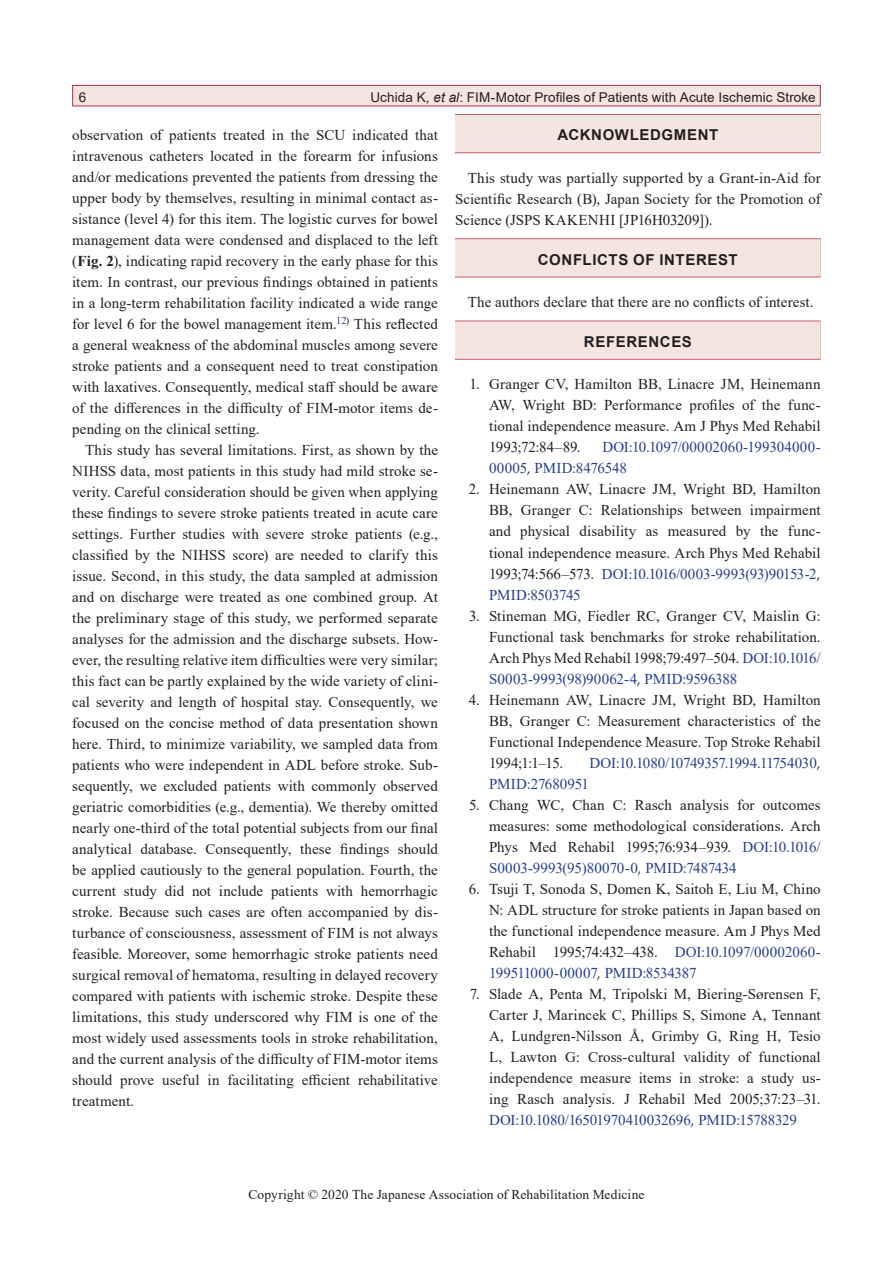
<style>
.page{position:relative;width:893px;height:1263px;background:#fff}
.page>*{position:absolute;margin:0;border:0;box-sizing:border-box;transform-origin:0 0}
.t1{font:15px/21px "Times New Roman";color:#231f20;text-align:justify}
.t2{font:15px/21px "Times New Roman";color:#253f8e}
.t3{font:700 15px "Arial";letter-spacing:.04em;color:#231f20}
.t4{font:13.5px "Arial";letter-spacing:.01em;color:#231f20}
.t5{font:13.5px "Times New Roman";letter-spacing:.005em;color:#231f20}
.s1{font-style:italic}
.s2{font-weight:700}
.s3{font-family:"Optima LT Std";color:#231f20}
.s4{color:#253f8e}
.s5{font-family:"Optima LT Std"}
</style>
<div class="page">
<svg style="left:455px;top:114px;width:366px;height:39px"></svg>
<div style="left:455px;top:115px;width:366px;height:37px;background:#f5e5e0"></div>
<div style="left:455px;top:238px;width:366px;height:39px;background:#d4828e"></div>
<div style="left:455px;top:239px;width:366px;height:38px;background:#f5e5e0"></div>
<div style="left:455px;top:321px;width:366px;height:39px;background:#d17986"></div>
<div style="left:455px;top:321px;width:366px;height:38px;background:#f5e5e0"></div>
<div style="left:72px;top:85px;width:749px;height:21px;background:#f5e5e0;border:1px solid #b72b40"></div>
<p class="t4" style="left:79px;top:87px;width:9px">6</p>
<p class="t4" style="left:370px;top:88px;width:447px">Uchida K<span class="s1">, et al</span>: FIM-Motor Profiles of Patients with Acute Ischemic Stroke</p>
<p class="t1" style="left:72px;top:124px;width:367px">observation of patients treated in the SCU indicated that intravenous catheters located in the forearm for infusions and/or medications prevented the patients from dressing the upper body by themselves, resulting in minimal contact as&shy;sistance (level 4) for this item. The logistic curves for bowel management data were condensed and displaced to the left (<span class="s2">Fig. 2</span>), indicating rapid recovery in the early phase for this item. In contrast, our previous findings obtained in patients in a long-term rehabilitation facility indicated a wide range for level 6 for the bowel management item.<sup>12</sup><sup>)</sup> This reflected a general weakness of the abdominal muscles among severe stroke patients and a consequent need to treat constipation with laxatives. Consequently, medical staff should be aware of the differences in the difficulty of FIM-motor items de&shy;pending on the clinical setting.</p>
<p class="t1" style="left:72px;top:439px;width:367px;text-indent:13px">This study has several limitations. First, as shown by the NIHSS data, most patients in this study had mild stroke se&shy;verity. Careful consideration should be given when applying these findings to severe stroke patients treated in acute care settings. Further studies with severe stroke patients (e.g., classified by the NIHSS score) are needed to clarify this issue. Second, in this study, the data sampled at admission and on discharge were treated as one combined group. At the preliminary stage of this study, we performed separate analyses for the admission and the discharge subsets. How&shy;ever, the resulting relative item difficulties were very similar; this fact can be partly explained by the wide variety of clini&shy;cal severity and length of hospital stay. Consequently, we focused on the concise method of data presentation shown here. Third, to minimize variability, we sampled data from patients who were independent in ADL before stroke. Sub&shy;sequently, we excluded patients with commonly observed geriatric comorbidities (e.g., dementia). We thereby omitted nearly one-third of the total potential subjects from our final analytical database. Consequently, these findings should be applied cautiously to the general population. Fourth, the current study did not include patients with hemorrhagic stroke. Because such cases are often accompanied by dis&shy;turbance of consciousness, assessment of FIM is not always feasible. Moreover, some hemorrhagic stroke patients need surgical removal of hematoma, resulting in delayed recovery compared with patients with ischemic stroke. Despite these limitations, this study underscored why FIM is one of the most widely used assessments tools in stroke rehabilitation, and the current analysis of the difficulty of FIM-motor items should prove useful in facilitating efficient rehabilitative treatment.</p>
<p class="t3" style="left:557px;top:125px;width:162px">ACKNOWLEDGMENT</p>
<p class="t1" style="left:455px;top:167px;width:367px;text-indent:13px">This study was partially supported by a Grant-in-Aid for Scientific Research (B), Japan Society for the Promotion of Science (JSPS KAKENHI [JP16H03209]).</p>
<p class="t3" style="left:538px;top:249px;width:201px">CONFLICTS OF INTEREST</p>
<p class="t1" style="left:468px;top:291px;width:347px">The authors declare that there are no conflicts of interest.</p>
<p class="t3" style="left:584px;top:331px;width:109px">REFERENCES</p>
<p class="t1" style="left:489px;top:373px;width:333px;text-indent:-20px">1. Granger CV, Hamilton BB, Linacre JM, Heinemann AW, Wright BD: Performance profiles of the func&shy;tional independence measure. Am J Phys Med Rehabil 1993;72:84–89.</p>
<p class="t2" style="left:489px;top:436px;width:333px;text-indent:113px">DOI:10.1097/00002060-199304000-<br>00005<span class="s3">,</span> PMID:8476548</p>
<p class="t1" style="left:489px;top:478px;width:333px;text-indent:-20px">2. Heinemann AW, Linacre JM, Wright BD, Hamilton BB, Granger C: Relationships between impairment and physical disability as measured by the func&shy;tional independence measure. Arch Phys Med Rehabil 1993;74:566–573. <span class="s4">DOI:10.1016/0003-9993(93)90153-2</span><span class="s5">, </span><span class="s4">PMID:8503745</span></p>
<p class="t1" style="left:489px;top:604px;width:333px;text-indent:-20px">3. Stineman MG, Fiedler RC, Granger CV, Maislin G:<br>Functional task benchmarks for stroke rehabilitation.<br>Arch Phys Med Rehabil 1998;79:497–504. <span class="s4">DOI:10.1016/ S0003-9993(98)90062-4</span><span class="s5">,</span> <span class="s4">PMID:9596388</span></p>
<p class="t1" style="left:489px;top:688px;width:333px;text-indent:-20px">4. Heinemann AW, Linacre JM, Wright BD, Hamilton BB, Granger C: Measurement characteristics of the Functional Independence Measure. Top Stroke Rehabil 1994;1:1–15.</p>
<p class="t2" style="left:589px;top:751px;width:233px">DOI:10.1080/10749357.1994.11754030<span class="s3">,</span></p>
<p class="t2" style="left:489px;top:772px;width:101px">PMID:27680951</p>
<p class="t1" style="left:489px;top:793px;width:333px;text-indent:-20px">5. Chang WC, Chan C: Rasch analysis for outcomes measures: some methodological considerations. Arch Phys Med Rehabil 1995;76:934–939. <span class="s4">DOI:10.1016/ S0003-9993(95)80070-0</span><span class="s5">,</span> <span class="s4">PMID:7487434</span></p>
<p class="t1" style="left:489px;top:877px;width:333px;text-indent:-20px">6. Tsuji T, Sonoda S, Domen K, Saitoh E, Liu M, Chino N: ADL structure for stroke patients in Japan based on the functional independence measure. Am J Phys Med Rehabil 1995;74:432–438. <span class="s4">DOI:10.1097/00002060- 199511000-00007</span><span class="s5">,</span> <span class="s4">PMID:8534387</span></p>
<p class="t1" style="left:489px;top:982px;width:333px;text-indent:-19px">7. Slade A, Penta M, Tripolski M, Biering-Sørensen F, Carter J, Marincek C, Phillips S, Simone A, Tennant A, Lundgren-Nilsson Å, Grimby G, Ring H, Tesio L, Lawton G: Cross-cultural validity of functional independence measure items in stroke: a study us&shy;ing Rasch analysis. J Rehabil Med 2005;37:23–31.<br><span class="s4">DOI:10.1080/16501970410032696</span><span class="s5">,</span> <span class="s4">PMID:15788329</span></p>
<p class="t5" style="left:248px;top:1185px;width:397px">Copyright © 2020 The Japanese Association of Rehabilitation Medicine</p>
</div>
